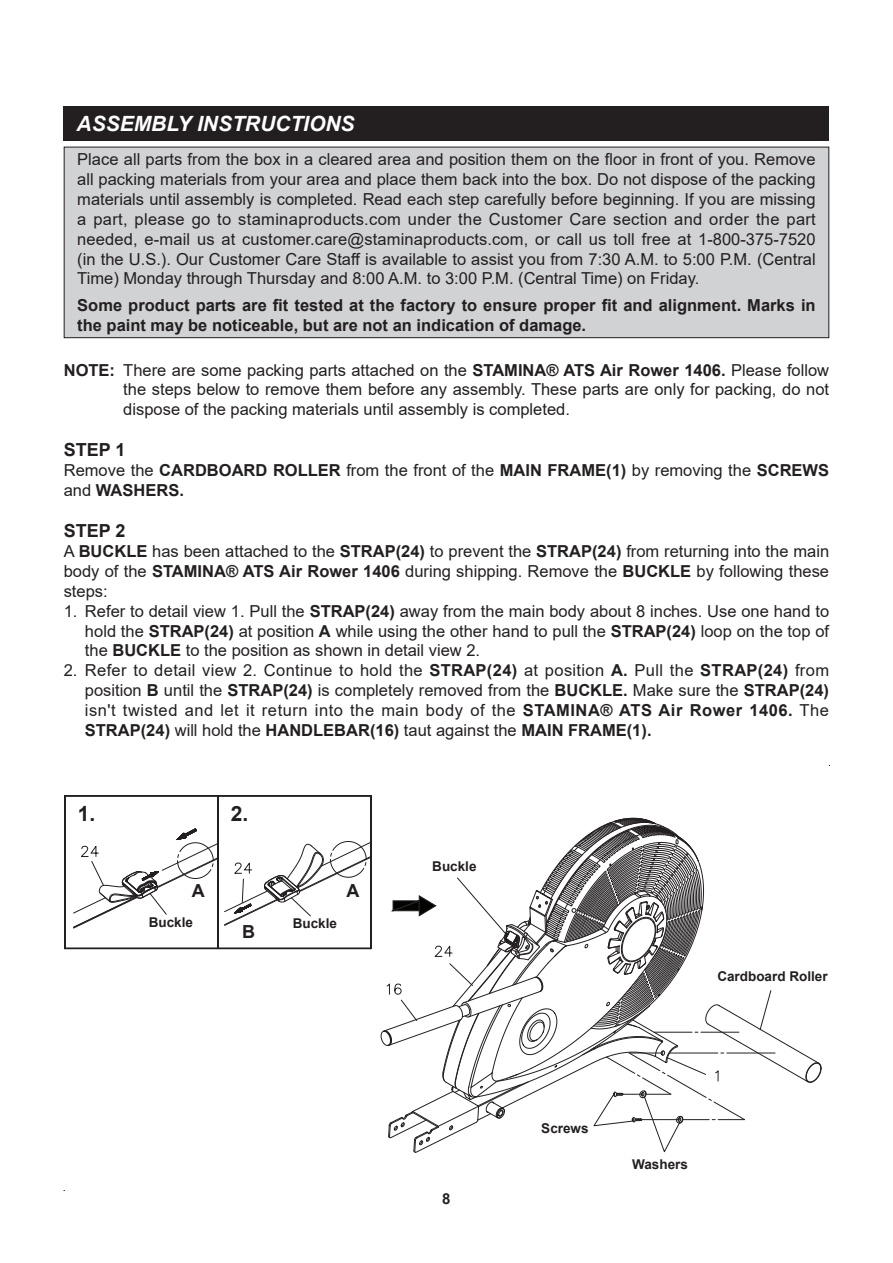
<style>
.page{position:relative;width:893px;height:1263px;background:#fff}
.page>*{position:absolute;margin:0;border:0;box-sizing:border-box;transform-origin:0 0}
.t1{font:italic 700 21px "Arial";color:#fff}
.t2{font:700 21px "Arial";color:#231f20}
.t3{font:700 18px "Arial";color:#231f20}
.t4{font:16.5px/19.8px "Arial";color:#231f20;text-align:justify}
.t5{font:700 16.5px/19.8px "Arial";color:#231f20}
.t6{font:700 15px "Arial";color:#231f20}
.t7{font:700 13.5px "Arial";color:#231f20}
.s1{font-weight:700}
</style>
<div class="page">
<hr style="left:65px;top:795px;width:306px;height:1px;background:#231f20">
<hr style="left:65px;top:796px;width:306px;height:1px;background:#231f20">
<hr style="left:65px;top:948px;width:306px;height:1px;background:#231f20">
<hr style="left:64px;top:795px;width:1px;height:154px;background:#231f20">
<hr style="left:65px;top:795px;width:1px;height:154px;background:#231f20">
<hr style="left:218px;top:795px;width:1px;height:154px;background:#231f20">
<hr style="left:371px;top:795px;width:1px;height:154px;background:#231f20">
<hr style="left:370px;top:795px;width:1px;height:154px;background:#231f20">
<svg style="left:73px;top:828px;width:145px;height:101px"></svg>
<svg style="left:224px;top:841px;width:146px;height:85px"></svg>
<svg style="left:381px;top:818px;width:440px;height:335px"></svg>
<div style="left:64px;top:106px;width:765px;height:34px;background:#231f20"></div>
<div style="left:64px;top:147px;width:765px;height:191px;background:#d1d2d4"></div>
<div style="left:64px;top:147px;width:765px;height:191px;border:1px solid #231f20"></div>
<p class="t1" style="left:77px;top:109px;width:280px">ASSEMBLY INSTRUCTIONS</p>
<p class="t4" style="left:77px;top:150px;width:740px">Place all parts from the box in a cleared area and position them on the floor in front of you. Remove all packing materials from your area and place them back into the box. Do not dispose of the packing materials until assembly is completed. Read each step carefully before beginning. If you are missing a part, please go to staminaproducts.com under the Customer Care section and order the part needed, e-mail us at customer.care@staminaproducts.com, or call us toll free at 1-800-375-7520 (in the U.S.). Our Customer Care Staff is available to assist you from 7:30 A.M. to 5:00 P.M. (Central Time) Monday through Thursday and 8:00 A.M. to 3:00 P.M. (Central Time) on Friday.</p>
<p class="t5" style="left:77px;top:296px;width:740px">Some product parts are fit tested at the factory to ensure proper fit and alignment. Marks in the paint may be noticeable, but are not an indication of damage.</p>
<p class="t4" style="left:123px;top:360px;width:707px;text-indent:-60px"><span class="s1">NOTE:</span> There are some packing parts attached on the <span class="s1">STAMINA® ATS Air Rower 1406.</span> Please follow the steps below to remove them before any assembly. These parts are only for packing, do not dispose of the packing materials until assembly is completed.</p>
<p class="t3" style="left:64px;top:437px;width:63px">STEP 1</p>
<p class="t4" style="left:64px;top:461px;width:767px">Remove the <span class="s1">CARDBOARD ROLLER</span> from the front of the <span class="s1">MAIN FRAME(1)</span> by removing the <span class="s1">SCREWS </span>and <span class="s1">WASHERS.</span></p>
<p class="t3" style="left:64px;top:518px;width:63px">STEP 2</p>
<p class="t4" style="left:64px;top:542px;width:767px">A <span class="s1">BUCKLE</span> has been attached to the <span class="s1">STRAP(24)</span> to prevent the <span class="s1">STRAP(24)</span> from returning into the main body of the <span class="s1">STAMINA® ATS Air Rower 1406</span> during shipping. Remove the <span class="s1">BUCKLE</span> by following these steps:</p>
<p class="t4" style="left:85px;top:601px;width:746px;text-indent:-21px">1. Refer to detail view 1. Pull the <span class="s1">STRAP(24)</span> away from the main body about 8 inches. Use one hand to hold the <span class="s1">STRAP(24)</span> at position <span class="s1">A</span> while using the other hand to pull the <span class="s1">STRAP(24)</span> loop on the top of the <span class="s1">BUCKLE</span> to the position as shown in detail view 2.</p>
<p class="t4" style="left:85px;top:660px;width:746px;text-indent:-21px">2. Refer to detail view 2. Continue to hold the <span class="s1">STRAP(24)</span> at position <span class="s1">A.</span> Pull the <span class="s1">STRAP(24)</span> from position <span class="s1">B</span> until the <span class="s1">STRAP(24)</span> is completely removed from the <span class="s1">BUCKLE.</span> Make sure the <span class="s1">STRAP(24) </span>isn't twisted and let it return into the main body of the <span class="s1">STAMINA® ATS Air Rower 1406.</span> The <span class="s1">STRAP(24)</span> will hold the <span class="s1">HANDLEBAR(16)</span> taut against the <span class="s1">MAIN FRAME(1).</span></p>
<p class="t2" style="left:78px;top:798px;width:19px">1.</p>
<p class="t2" style="left:231px;top:798px;width:19px">2.</p>
<p class="t3" style="left:192px;top:878px;width:14px">A</p>
<p class="t7" style="left:149px;top:913px;width:46px">Buckle</p>
<p class="t7" style="left:293px;top:913px;width:46px">Buckle</p>
<p class="t3" style="left:242px;top:919px;width:14px">B</p>
<p class="t3" style="left:346px;top:878px;width:14px">A</p>
<p class="t7" style="left:432px;top:857px;width:46px">Buckle</p>
<p class="t6" style="left:442px;top:1188px;width:10px">8</p>
<p class="t7" style="left:717px;top:967px;width:112px">Cardboard Roller</p>
<p class="t7" style="left:541px;top:1118px;width:49px">Screws</p>
<p class="t7" style="left:632px;top:1155px;width:57px">Washers</p>
</div>
